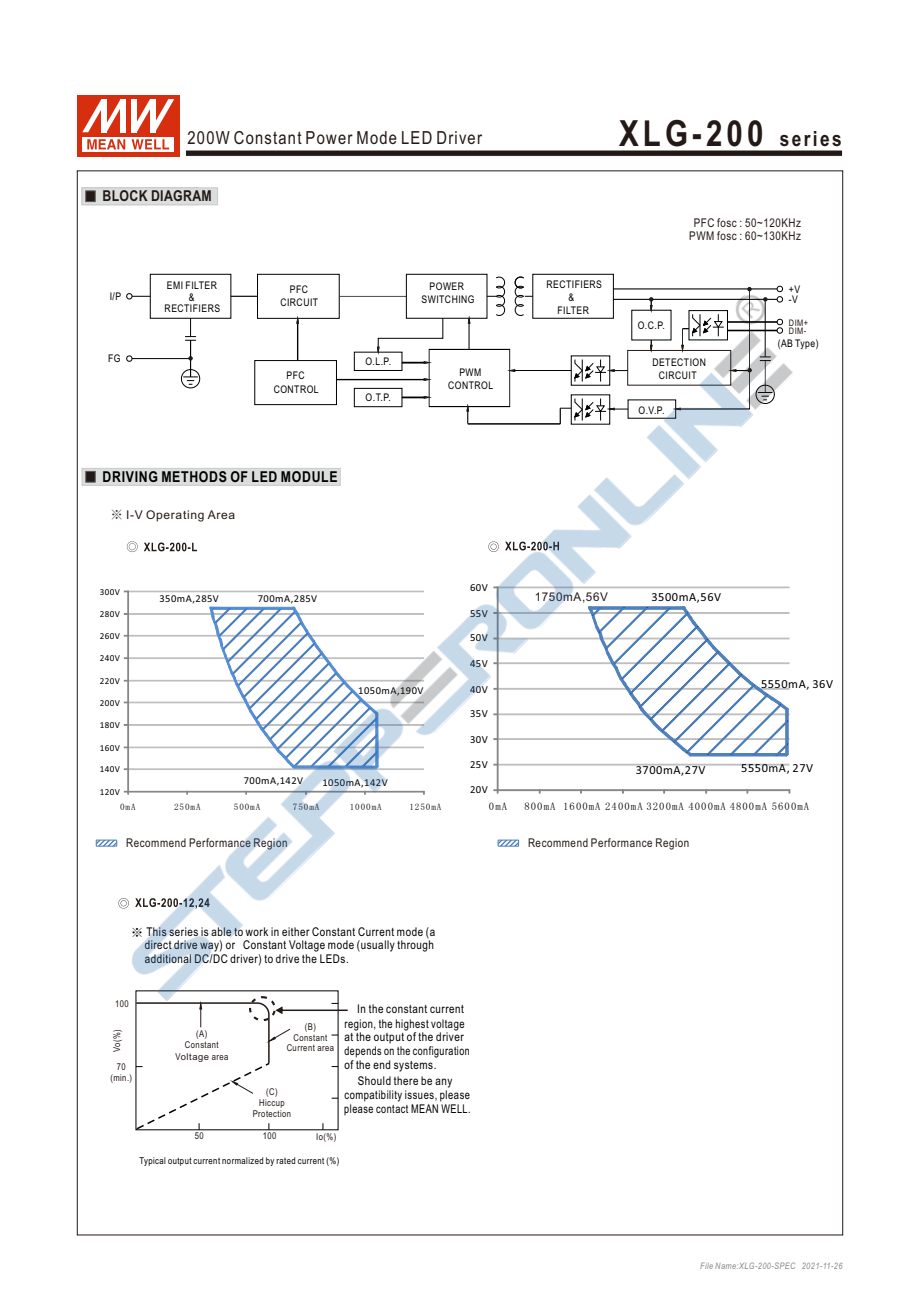
<style>
.page{position:relative;width:920px;height:1290px;background:#fff}
.page>*{position:absolute;margin:0;border:0;box-sizing:border-box;transform-origin:0 0}
.t1{font:700 36px "Arial Narrow";letter-spacing:.115em;color:#231916}
.t2{font:18px "Arial Narrow";letter-spacing:.07em;color:#231916}
.t3{font:700 15px "Arial Narrow";letter-spacing:.045em;color:#000}
.t4{font:700 15px "Arial Narrow";letter-spacing:.025em;color:#231916}
.t5{font:12.3px "Calibri";letter-spacing:.045em;color:#000}
.t6{font:12px/13.6px "Arial Narrow";letter-spacing:.045em;color:#000;text-align:justify}
.t7{font:12px/13.6px "Arial Narrow";letter-spacing:.045em;color:#231916;text-align:center}
.t8{font:12px/14.4px "Arial Narrow";letter-spacing:.045em;color:#000;scale:.95 1}
.t9{font:12px "Arial Narrow";letter-spacing:.045em;color:#000;scale:.91 1}
.t10{font:12px "Arial Unicode MS";letter-spacing:.055em;color:#231916}
.t11{font:12px "Arial Narrow";letter-spacing:.045em;color:#231916;scale:1.19 1}
.t12{font:10.65px "Sim Sun";letter-spacing:.1em;color:#000}
.t13{font:10.65px "Calibri";letter-spacing:.045em;color:#000}
.t14{font:10.5px/13.5px "Arial Narrow";letter-spacing:.045em;color:#000;text-align:center}
.t15{font:10.5px "Calibri";letter-spacing:.045em;color:#000}
.t16{font:9.45px/10.6px "Arial Narrow";letter-spacing:.045em;color:#231916;text-align:center}
.t17{font:9.45px "Arial Narrow";letter-spacing:.045em;color:#000}
.t18{font:9.45px "Arial Unicode MS";letter-spacing:.055em;color:#231916}
.t19{font:9.15px "Calibri";letter-spacing:.045em;color:#000}
.t20{font:9.15px "Sim Sun";letter-spacing:.1em;color:#000}
.t21{font:italic 9px "Arial Narrow";letter-spacing:.045em;color:#898989}
.t22{font:9px/8.6px "Arial Narrow";letter-spacing:.045em;color:#231916}
.s1{font-size:21px}
.s2{font-family:"Inn Ming";font-weight:500}
.s3{font-family:"Ming Li U"}
.s4{font-family:"Arial Narrow"}
</style>
<div class="page">
<svg style="left:186px;top:150px;width:657px;height:6px;background:#3a312e"></svg>
<svg style="left:82px;top:187px;width:136px;height:18px;background:#d1d1d1"></svg>
<div style="left:533px;top:274px;width:80px;height:44px;border:1px solid #000"></div>
<svg style="left:515px;top:277px;width:18px;height:11px"></svg>
<div style="left:150px;top:274px;width:81px;height:44px;border:1px solid #000"></div>
<div style="left:406px;top:274px;width:81px;height:44px;border:1px solid #000"></div>
<svg style="left:487px;top:277px;width:18px;height:11px"></svg>
<div style="left:257px;top:274px;width:82px;height:44px;border:1px solid #000"></div>
<svg style="left:82px;top:468px;width:21px;height:18px"></svg>
<div style="left:96px;top:840px;width:21px;height:6px;border:1px solid #487ebe"></div>
<svg style="left:135px;top:1002px;width:213px;height:129px"></svg>
<div style="left:77px;top:95px;width:102px;height:61px;background:#d62e0f"></div>
<svg style="left:82px;top:137px;width:92px;height:14px"></svg>
<svg style="left:132px;top:139px;width:37px;height:10px"></svg>
<svg style="left:87px;top:139px;width:38px;height:10px"></svg>
<svg style="left:82px;top:99px;width:44px;height:33px"></svg>
<svg style="left:132px;top:99px;width:42px;height:33px"></svg>
<img style="left:103px;top:288px;width:690px;height:714px">
<h2 class="t2" style="left:187px;top:131px;width:296px">200W Constant Power Mode LED Driver</h2>
<h1 class="t1" style="left:619px;top:119px;width:224px">XLG-200 <span class="s1">series</span></h1>
<p class="t4" style="left:103px;top:191px;width:111px">BLOCK DIAGRAM</p>
<p class="t7" style="left:689px;top:217px;width:113px">PFC fosc : 50~120KHz<br>PWM fosc : 60~130KHz</p>
<p class="t14" style="left:110px;top:290px;width:13px">I/P</p>
<p class="t14" style="left:167px;top:280px;width:52px">EMI FILTER</p>
<p class="t14" style="left:165px;top:303px;width:57px">RECTIFIERS</p>
<p class="t14" style="left:189px;top:291px;width:7px">&amp;</p>
<p class="t14" style="left:280px;top:283px;width:39px">PFC<br>CIRCUIT</p>
<p class="t14" style="left:422px;top:281px;width:55px;line-height:12.9px">POWER<br>SWITCHING</p>
<p class="t14" style="left:547px;top:278px;width:57px">RECTIFIERS</p>
<p class="t14" style="left:568px;top:291px;width:7px">&amp;</p>
<p class="t14" style="left:557px;top:304px;width:33px">FILTER</p>
<p class="t14" style="left:789px;top:285px;width:13px;line-height:10.4px;text-align:left">+V -V</p>
<p class="t14" style="left:638px;top:319px;width:29px">O.C.P.</p>
<p class="t22" style="left:789px;top:319px;width:21px">DIM+<br>DIM-</p>
<p class="t14" style="left:778px;top:337px;width:43px">(AB Type)</p>
<p class="t14" style="left:108px;top:353px;width:14px">FG</p>
<p class="t14" style="left:365px;top:355px;width:27px">O.L.P.</p>
<p class="t14" style="left:652px;top:357px;width:55px">DETECTION</p>
<p class="t14" style="left:274px;top:370px;width:46px">PFC<br>CONTROL</p>
<p class="t14" style="left:366px;top:392px;width:27px">O.T.P.</p>
<p class="t14" style="left:459px;top:367px;width:23px">PWM</p>
<p class="t14" style="left:659px;top:369px;width:39px">CIRCUIT</p>
<p class="t14" style="left:448px;top:380px;width:46px">CONTROL</p>
<p class="t14" style="left:639px;top:404px;width:27px">O.V.P.</p>
<p class="t3" style="left:103px;top:471px;width:237px">DRIVING METHODS OF LED MODULE</p>
<p class="t10" style="left:111px;top:510px;width:126px"><span class="s2">※</span> I-V Operating Area</p>
<p class="t19" style="left:100px;top:588px;width:22px">300V</p>
<p class="t19" style="left:100px;top:610px;width:22px">280V</p>
<p class="t19" style="left:100px;top:632px;width:22px">260V</p>
<p class="t19" style="left:100px;top:654px;width:22px">240V</p>
<p class="t19" style="left:100px;top:677px;width:22px">220V</p>
<p class="t19" style="left:100px;top:699px;width:22px">200V</p>
<p class="t19" style="left:100px;top:721px;width:22px">180V</p>
<p class="t19" style="left:100px;top:744px;width:22px">160V</p>
<p class="t15" style="left:159px;top:594px;width:61px">350mA,285V</p>
<p class="t15" style="left:258px;top:594px;width:61px">700mA,285V</p>
<p class="t15" style="left:358px;top:686px;width:67px">1050mA,190V</p>
<p class="t13" style="left:470px;top:583px;width:19px">60V</p>
<p class="t13" style="left:470px;top:609px;width:19px">55V</p>
<p class="t13" style="left:470px;top:633px;width:19px">50V</p>
<p class="t13" style="left:470px;top:659px;width:19px">45V</p>
<p class="t13" style="left:470px;top:684px;width:19px">40V</p>
<p class="t13" style="left:470px;top:709px;width:19px">35V</p>
<p class="t13" style="left:470px;top:735px;width:19px">30V</p>
<p class="t11" style="left:535px;top:592px;width:63px">1750mA,56V</p>
<p class="t5" style="left:651px;top:592px;width:71px">3500mA,56V</p>
<p class="t5" style="left:761px;top:679px;width:74px">5550mA, 36V</p>
<p class="t19" style="left:100px;top:765px;width:22px">140V</p>
<p class="t19" style="left:100px;top:788px;width:22px">120V</p>
<p class="t15" style="left:244px;top:776px;width:61px">700mA,142V</p>
<p class="t15" style="left:322px;top:778px;width:67px">1050mA,142V</p>
<p class="t13" style="left:470px;top:760px;width:19px">25V</p>
<p class="t13" style="left:470px;top:785px;width:19px">20V</p>
<p class="t5" style="left:636px;top:765px;width:71px">3700mA,27V</p>
<p class="t5" style="left:741px;top:763px;width:74px">5550mA, 27V</p>
<p class="t20" style="left:120px;top:802px;width:17px">0mA</p>
<p class="t20" style="left:174px;top:802px;width:28px">250mA</p>
<p class="t20" style="left:234px;top:802px;width:28px">500mA</p>
<p class="t20" style="left:293px;top:802px;width:28px">750mA</p>
<p class="t20" style="left:350px;top:802px;width:33px">1000mA</p>
<p class="t20" style="left:409px;top:802px;width:33px">1250mA</p>
<p class="t12" style="left:489px;top:801px;width:20px">0mA</p>
<p class="t12" style="left:524px;top:801px;width:286px">800mA 1600mA 2400mA 3200mA 4000mA 4800mA 5600mA</p>
<p class="t7" style="left:126px;top:837px;width:163px">Recommend Performance Region</p>
<p class="t7" style="left:528px;top:837px;width:163px">Recommend Performance Region</p>
<p class="t6" style="left:145px;top:926px;width:292px;text-indent:-14px"><span class="s3">※</span> This series is able to work in either Constant Current mode (a direct drive way) or Constant Voltage mode (usually through additional DC/DC driver) to drive the LEDs.</p>
<p class="t16" style="left:115px;top:999px;width:15px">100</p>
<p class="t16" style="left:113px;top:1052px;width:24px;rotate:-90deg">Vo(%)</p>
<p class="t16" style="left:110px;top:1062px;width:23px">70 (min.)</p>
<p class="t16" style="left:185px;top:1029px;width:35px">(A)<br>Constant</p>
<p class="t18" style="left:175px;top:1053px;width:54px"><span class="s4">V</span>oltage <span class="s4">area</span></p>
<p class="t16" style="left:287px;top:1022px;width:49px">(B)<br>Constant<br>Current area</p>
<p class="t16" style="left:253px;top:1087px;width:40px">(C)<br>Hiccup<br>Protection</p>
<p class="t16" style="left:195px;top:1131px;width:10px">50</p>
<p class="t16" style="left:263px;top:1131px;width:15px">100</p>
<p class="t16" style="left:316px;top:1132px;width:22px">Io(%)</p>
<p class="t6" style="left:357px;top:1003px;width:108px">In the constant current</p>
<p class="t9" style="left:345px;top:1046px;width:139px">depends on the configuration</p>
<p class="t6" style="left:358px;top:1075px;width:96px">Should there be any</p>
<p class="t8" style="left:344px;top:1017px;width:128px">region, the highest voltage</p>
<p class="t6" style="left:344px;top:1059px;width:93px">of the end systems.</p>
<p class="t8" style="left:344px;top:1089px;width:135px">compatibility issues, please please contact MEAN WELL.</p>
<p class="t6" style="left:344px;top:1031px;width:121px">at the output of the driver</p>
<p class="t17" style="left:139px;top:1157px;width:201px">Typical output current normalized by rated current (%)</p>
<p class="t21" style="left:700px;top:1262px;width:144px">File Name:XLG-200-SPEC 2021-11-26</p>
</div>
